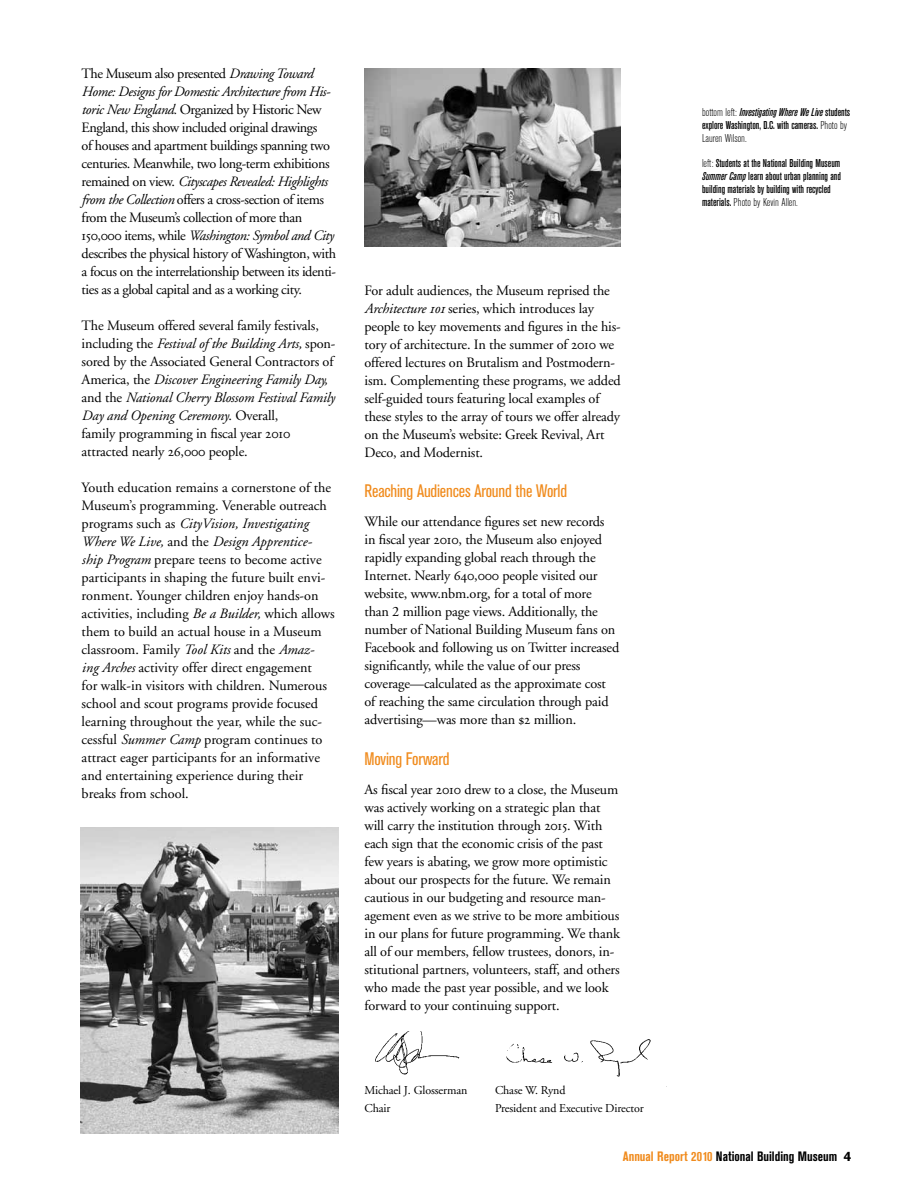
<style>
.page{position:relative;width:918px;height:1188px;background:#fff}
.page>*{position:absolute;margin:0;border:0;box-sizing:border-box;transform-origin:0 0}
.t1{font:condensed 18px "Akzidenz Grotesk BE";letter-spacing:-.01em;color:#f08b1d}
.t2{font:14.25px/18px "Adobe Garamond";letter-spacing:-.01em;color:#000}
.t3{font:14.25px/18px "Adobe Garamond";letter-spacing:-.03em;color:#000}
.t4{font:700 condensed 13.5px "Akzidenz Grotesk BE";color:#000}
.t5{font:12px "Adobe Garamond";letter-spacing:-.01em;color:#000}
.t6{font:500 condensed 11.25px/12.8px "Akzidenz Grotesk BE";color:#000}
.s1{font-style:italic}
.s2{font-family:"Adobe Garamond Exp"}
.s3{font-family:"Adobe Garamond Exp";font-style:italic}
.s4{font-weight:300}
.s5{color:#f08b1d}
.s6{font-stretch:normal}
</style>
<div class="page">
<img style="left:506px;top:1039px;width:161px;height:48px">
<img style="left:375px;top:1031px;width:85px;height:44px">
<img style="left:80px;top:827px;width:258px;height:307px">
<img style="left:364px;top:68px;width:257px;height:178px">
<p class="t3" style="left:82px;top:65px;width:256px">The Museum also presented <span class="s1">Drawing Toward Home: Designs for Domestic Architecture from His&shy;toric New England.</span> Organized by Historic New England, this show included original drawings<br>of houses and apartment buildings spanning two centuries. Meanwhile, two long-term exhibitions remained on view. <span class="s1">Cityscapes Revealed: Highlights from the Collection</span> offers a cross-section of items from the Museum’s collection of more than <span class="s2">150,000</span> items, while <span class="s1">Washington: Symbol and City </span>describes the physical history of Washington, with a focus on the interrelationship between its identi&shy;ties as a global capital and as a working city.</p>
<p class="t2" style="left:82px;top:317px;width:255px">The Museum offered several family festivals, including the <span class="s1">Festival of the Building Arts,</span> spon&shy;sored by the Associated General Contractors of America, the <span class="s1">Discover Engineering Family Day, </span>and the <span class="s1">National Cherry Blossom Festival Family Day and Opening Ceremony</span>. Overall,<br>family programming in fiscal year <span class="s2">2010 </span>attracted nearly <span class="s2">26,000</span> people.</p>
<p class="t2" style="left:82px;top:479px;width:255px">Youth education remains a cornerstone of the Museum’s programming. Venerable outreach programs such as <span class="s1">CityVision, Investigating Where We Live,</span> and the <span class="s1">Design Apprentice&shy;ship Program</span> prepare teens to become active participants in shaping the future built envi&shy;ronment. Younger children enjoy hands-on activities, including <span class="s1">Be a Builder,</span> which allows them to build an actual house in a Museum classroom. Family <span class="s1">Tool Kits</span> and the <span class="s1">Amaz-<br>ing Arches</span> activity offer direct engagement<br>for walk-in visitors with children. Numerous school and scout programs provide focused learning throughout the year, while the suc&shy;cessful <span class="s1">Summer Camp</span> program continues to attract eager participants for an informative and entertaining experience during their breaks from school.</p>
<p class="t2" style="left:365px;top:282px;width:258px">For adult audiences, the Museum reprised the <span class="s1">Architecture</span> <span class="s3">101</span> series, which introduces lay people to key movements and figures in the his&shy;tory of architecture. In the summer of <span class="s2">2010</span> we offered lectures on Brutalism and Postmodern&shy;ism. Complementing these programs, we added self-guided tours featuring local examples of these styles to the array of tours we offer already on the Museum’s website: Greek Revival, Art Deco, and Modernist.</p>
<p class="t1" style="left:364px;top:481px;width:204px">Reaching Audiences Around the World</p>
<p class="t2" style="left:364px;top:513px;width:256px">While our attendance figures set new records<br>in fiscal year <span class="s2">2010</span>, the Museum also enjoyed rapidly expanding global reach through the Internet. Nearly <span class="s2">640,000</span> people visited our website, www.nbm.org, for a total of more than 2 million page views. Additionally, the number of National Building Museum fans on Facebook and following us on Twitter increased significantly, while the value of our press coverage—calculated as the approximate cost of reaching the same circulation through paid advertising—was more than <span class="s2">$2</span> million.</p>
<p class="t1" style="left:364px;top:749px;width:87px">Moving Forward</p>
<p class="t2" style="left:364px;top:780px;width:257px">As fiscal year <span class="s2">2010</span> drew to a close, the Museum was actively working on a strategic plan that will carry the institution through <span class="s2">2015</span>. With each sign that the economic crisis of the past few years is abating, we grow more optimistic about our prospects for the future. We remain cautious in our budgeting and resource man&shy;agement even as we strive to be more ambitious in our plans for future programming. We thank all of our members, fellow trustees, donors, in&shy;stitutional partners, volunteers, staff, and others who made the past year possible, and we look forward to your continuing support.</p>
<p class="t6" style="left:702px;top:106px;width:150px"><span class="s4">bottom left:</span> <span class="s1">Investigating Where We Live</span> students explore Washington, D.C. with cameras. <span class="s4">Photo by<br>Lauren Wilson.</span></p>
<p class="t6" style="left:702px;top:157px;width:140px"><span class="s4">left:</span> Students at the National Building Museum <span class="s1">Summer Camp</span> learn about urban planning and building materials by building with recycled materials. <span class="s4">Photo by Kevin Allen.</span></p>
<p class="t5" style="left:364px;top:1084px;width:104px">Michael J. Glosserman</p>
<p class="t5" style="left:495px;top:1084px;width:72px">Chase W. Rynd</p>
<p class="t5" style="left:364px;top:1102px;width:27px">Chair</p>
<p class="t5" style="left:495px;top:1102px;width:150px">President and Executive Director</p>
<p class="t4" style="left:623px;top:1148px;width:230px"><span class="s5">Annual Report 2010</span> National Building Museum <span class="s6">4</span></p>
</div>
